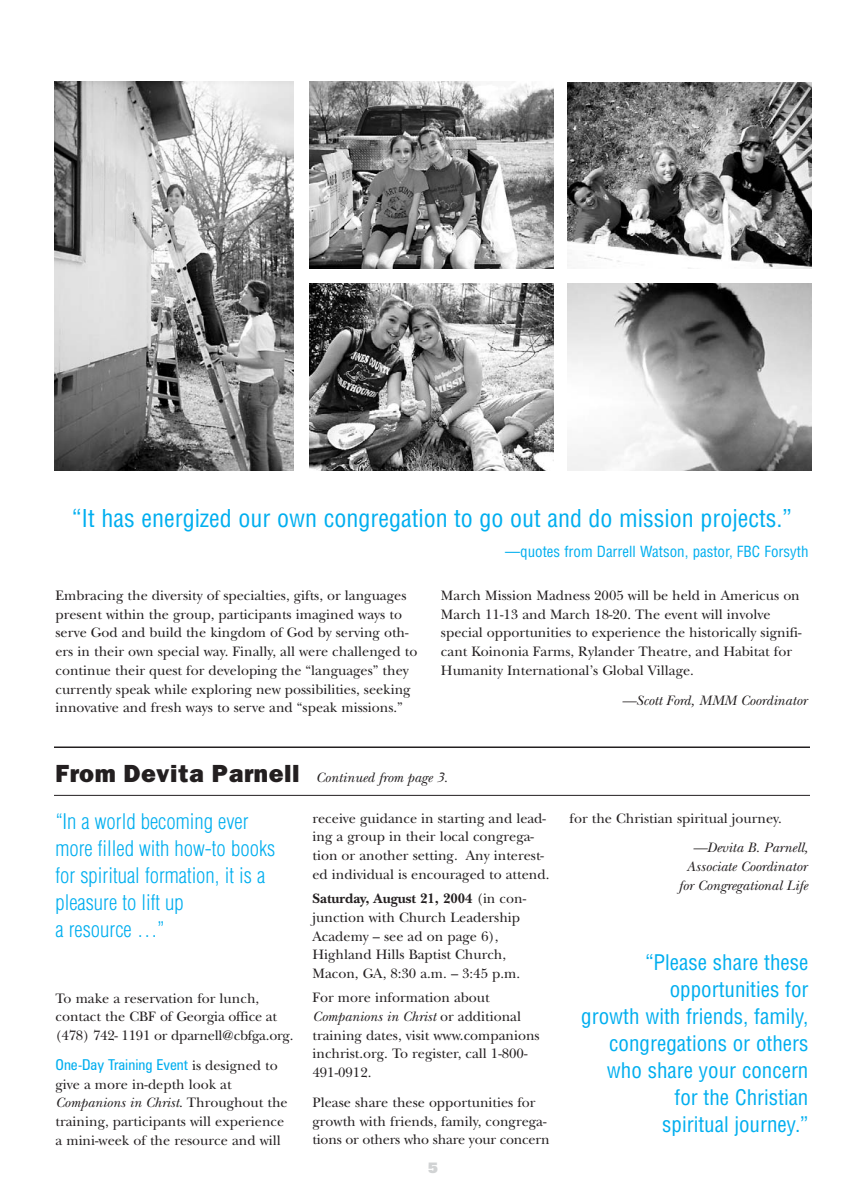
<style>
.page{position:relative;width:864px;height:1188px;background:#fff}
.page>*{position:absolute;margin:0;border:0;box-sizing:border-box;transform-origin:0 0}
.t1{font:condensed 24px "Helvetica";color:#00aeef}
.t2{font:condensed 21px/27px "Helvetica";color:#00aeef;text-align:right}
.t3{font:300 condensed 21px/27px "Helvetica";color:#00aeef}
.t4{font:condensed 15px "Helvetica";color:#00aeef}
.t5{font:condensed 15px "Zurich BT";color:#00aeef}
.t6{font:900 15px "Zurich BT";color:#d1d3d4}
.t7{font:14.25px/18.8px "New Baskerville";color:#231f20}
.t8{font:italic 14.25px/18.8px "New Baskerville";color:#231f20;text-align:right}
.s1{font-family:"Franklin";font-weight:800;font-style:normal;font-size:21px}
.s2{font-family:"New Baskerville";font-stretch:normal;font-size:14.25px;color:#231f20}
.s3{font-style:italic}
.s4{font-weight:700}
</style>
<div class="page">
<hr style="left:54px;top:747px;width:756px;height:1px;background:#231f20">
<img style="left:54px;top:81px;width:240px;height:390px">
<img style="left:309px;top:81px;width:245px;height:187px">
<img style="left:309px;top:284px;width:245px;height:187px">
<img style="left:567px;top:82px;width:245px;height:186px">
<img style="left:567px;top:284px;width:245px;height:187px">
<hr style="left:54px;top:795px;width:756px;height:1px;background:#231f20">
<h1 class="t1" style="left:72px;top:509px;width:721px">“It has energized our own congregation to go out and do mission projects.”</h1>
<p class="t4" style="left:505px;top:545px;width:305px">—quotes from Darrell Watson, pastor, FBC Forsyth</p>
<p class="t7" style="left:56px;top:588px;width:363px">Embracing the diversity of specialties, gifts, or languages present within the group, participants imagined ways to serve God and build the kingdom of God by serving oth&shy;ers in their own special way. Finally, all were challenged to continue their quest for developing the “languages” they currently speak while exploring new possibilities, seeking innovative and fresh ways to serve and “speak missions.”</p>
<p class="t7" style="left:441px;top:588px;width:362px">March Mission Madness 2005 will be held in Americus on March 11-13 and March 18-20. The event will involve special opportunities to experience the historically signifi&shy;cant Koinonia Farms, Rylander Theatre, and Habitat for Humanity International’s Global Village.</p>
<p class="t8" style="left:622px;top:692px;width:186px">—Scott Ford, MMM Coordinator</p>
<p class="t8" style="left:56px;top:770px;width:394px"><span class="s1">From Devita Parnell</span> Continued from page 3.</p>
<h2 class="t3" style="left:56px;top:809px;width:221px">“In a world becoming ever more filled with how-to books for spiritual formation, it is a pleasure to lift up<br>a resource …”</h2>
<p class="t7" style="left:55px;top:990px;width:240px">To make a reservation for lunch, contact the CBF of Georgia office at (478) 742- 1191 or dparnell@cbfga.org.</p>
<p class="t5" style="left:56px;top:1059px;width:224px">One-Day Training Event <span class="s2">is designed to</span></p>
<p class="t7" style="left:56px;top:1076px;width:234px">give a more in-depth look at <span class="s3">Companions in Christ</span>. Throughout the training, participants will experience a mini-week of the resource and will</p>
<p class="t7" style="left:313px;top:810px;width:238px">receive guidance in starting and lead&shy;ing a group in their local congrega&shy;tion or another setting. Any interest&shy;ed individual is encouraged to attend.</p>
<p class="t7" style="left:313px;top:891px;width:215px"><span class="s4">Saturday, August 21, 2004</span> (in con&shy;junction with Church Leadership<br>Academy – see ad on page 6),<br>Highland Hills Baptist Church,<br>Macon, GA, 8:30 a.m. – 3:45 p.m.</p>
<p class="t7" style="left:313px;top:990px;width:229px">For more information about<br><span class="s3">Companions in Christ</span> or additional training dates, visit www.companions inchrist.org. To register, call 1-800-<br>491-0912.</p>
<p class="t7" style="left:313px;top:1095px;width:239px">Please share these opportunities for growth with friends, family, congrega&shy;tions or others who share your concern</p>
<p class="t6" style="left:428px;top:1163px;width:12px">5</p>
<p class="t7" style="left:570px;top:810px;width:214px">for the Christian spiritual journey.</p>
<p class="t8" style="left:679px;top:840px;width:131px">—Devita B. Parnell,<br>Associate Coordinator for Congregational Life</p>
<h2 class="t2" style="left:581px;top:951px;width:229px">“Please share these opportunities for<br>growth with friends, family, congregations or others who share your concern for the Christian<br>spiritual journey.”</h2>
</div>
